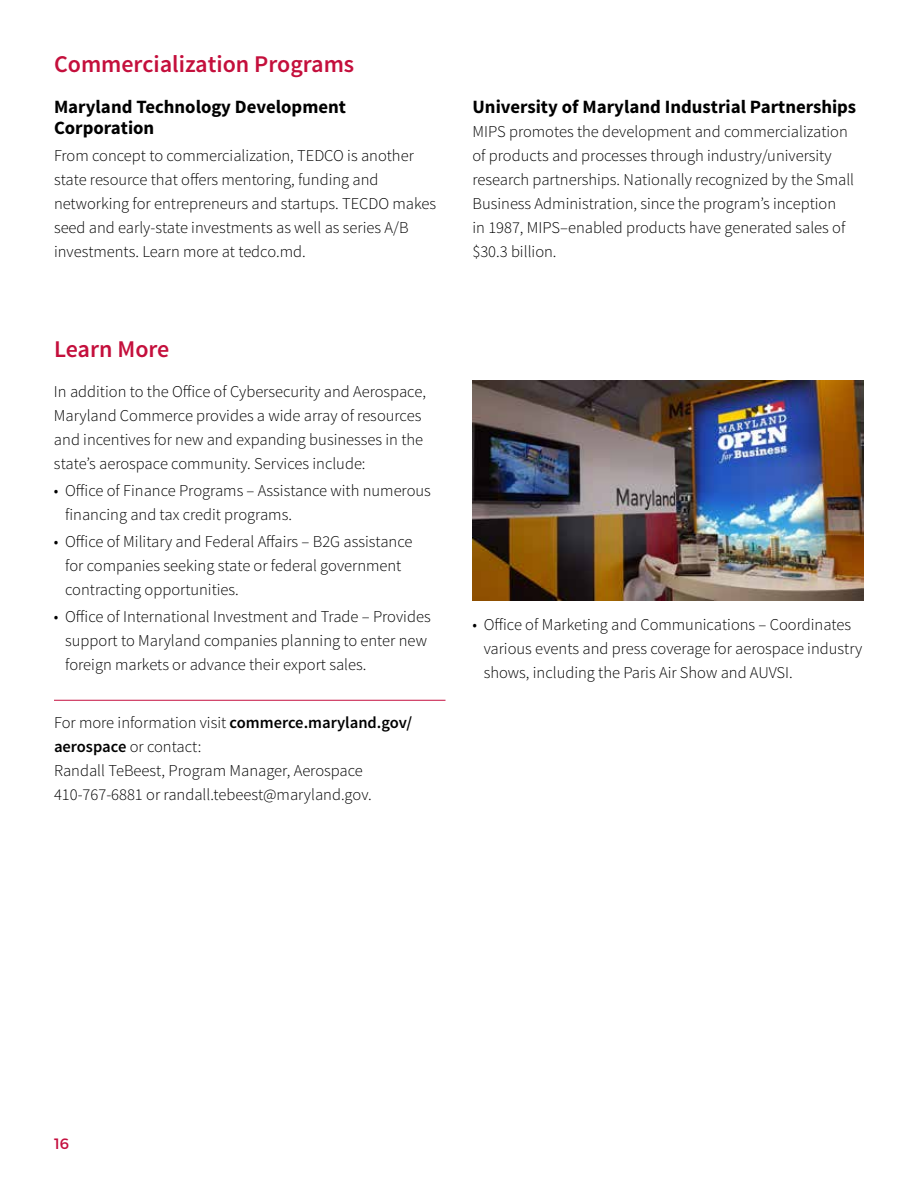
<style>
.page{position:relative;width:918px;height:1188px;background:#fff}
.page>*{position:absolute;margin:0;border:0;box-sizing:border-box;transform-origin:0 0}
.t1{font:600 24px "Source Sans Pro";color:#c40f3c}
.t2{font:700 18.75px/21px "Source Sans Pro";color:#000}
.t3{font:300 16.5px/24px "Source Sans Pro";color:#000}
.t4{font:15px "Montserrat";color:#c40e3e}
.s1{font-weight:600}
</style>
<div class="page">
<img style="left:472px;top:380px;width:392px;height:220px">
<hr style="left:54px;top:700px;width:392px;height:1px;background:#c40e3e">
<h1 class="t1" style="left:54px;top:49px;width:302px">Commercialization Programs</h1>
<p class="t2" style="left:54px;top:97px;width:294px">Maryland Technology Development<br>Corporation</p>
<p class="t3" style="left:54px;top:144px;width:384px">From concept to commercialization, TEDCO is another state resource that offers mentoring, funding and networking for entrepreneurs and startups. TECDO makes seed and early-state investments as well as series A/B investments. Learn more at tedco.md.</p>
<h1 class="t1" style="left:54px;top:334px;width:117px">Learn More</h1>
<p class="t2" style="left:472px;top:97px;width:385px">University of Maryland Industrial Partnerships</p>
<p class="t3" style="left:472px;top:120px;width:383px">MIPS promotes the development and commercialization of products and processes through industry/university research partnerships. Nationally recognized by the Small Business Administration, since the program’s inception<br>in 1987, MIPS–enabled products have generated sales of $30.3 billion.</p>
<p class="t3" style="left:54px;top:380px;width:373px">In addition to the Office of Cybersecurity and Aerospace, Maryland Commerce provides a wide array of resources and incentives for new and expanding businesses in the state’s aerospace community. Services include:</p>
<p class="t3" style="left:65px;top:479px;width:367px;text-indent:-11px">• Office of Finance Programs – Assistance with numerous financing and tax credit programs.</p>
<p class="t3" style="left:65px;top:530px;width:349px;text-indent:-11px">• Office of Military and Federal Affairs – B2G assistance for companies seeking state or federal government contracting opportunities.</p>
<p class="t3" style="left:65px;top:605px;width:367px;text-indent:-11px">• Office of International Investment and Trade – Provides support to Maryland companies planning to enter new foreign markets or advance their export sales.</p>
<p class="t3" style="left:484px;top:613px;width:380px;text-indent:-11px">• Office of Marketing and Communications – Coordinates various events and press coverage for aerospace industry shows, including the Paris Air Show and AUVSI.</p>
<p class="t3" style="left:54px;top:710px;width:360px">For more information visit <span class="s1">commerce.maryland.gov/ aerospace</span> or contact:<br>Randall TeBeest, Program Manager, Aerospace 410-767-6881 or randall.tebeest@maryland.gov.</p>
<p class="t4" style="left:54px;top:1134px;width:17px">16</p>
</div>
